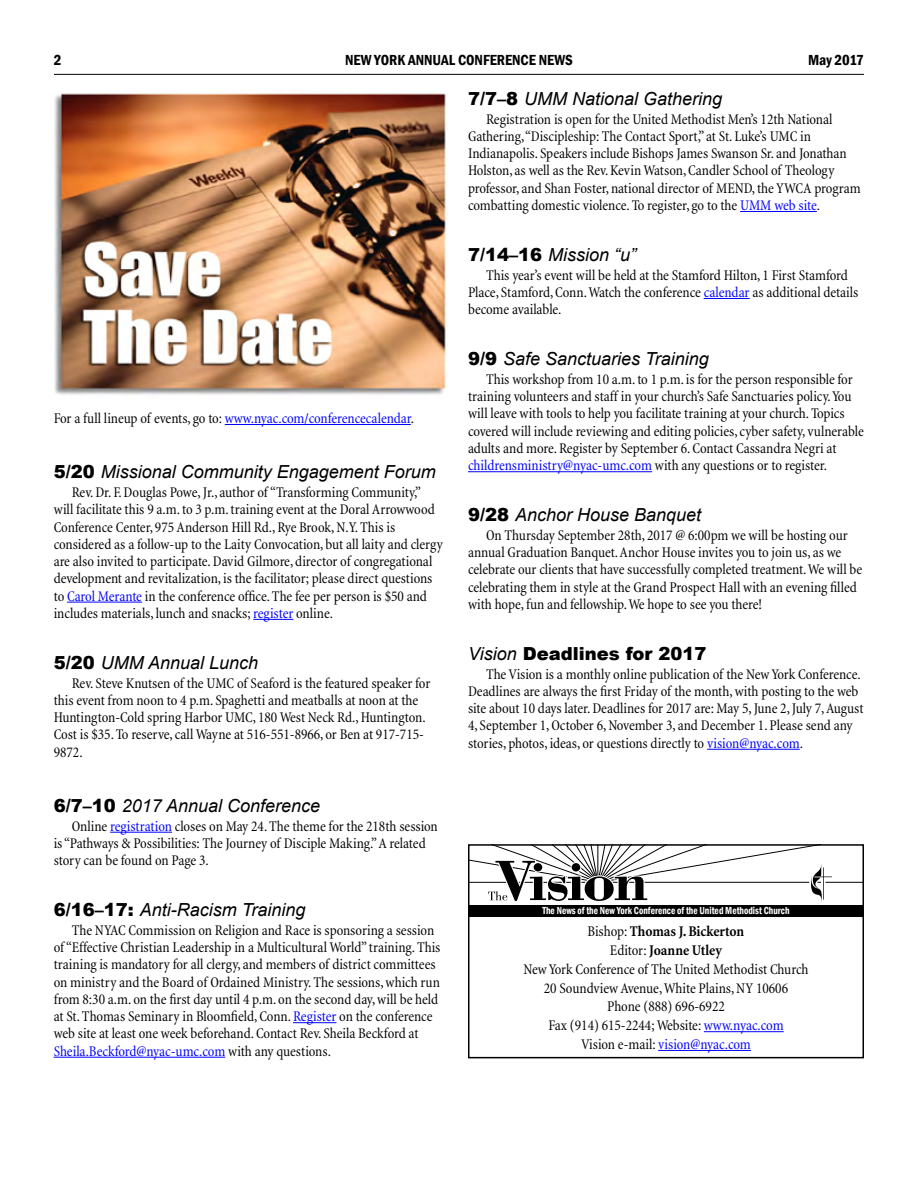
<style>
.page{position:relative;width:918px;height:1188px;background:#fff}
.page>*{position:absolute;margin:0;border:0;box-sizing:border-box;transform-origin:0 0}
.t1{font:italic 18px "Arial";color:#000}
.t2{font:900 18px "Arial";color:#000}
.t3{font:condensed 15px/17.2px "Minion";letter-spacing:-.005em;color:#000}
.t4{font:condensed 15px "Minion";letter-spacing:-.005em;color:#00f}
.t5{font:600 condensed 15px "Franklin Gothic";color:#000}
.t6{font:600 condensed 10.5px "Franklin Gothic";color:#fff;scale:.9 1}
.s1{color:#000}
.s2{font-weight:900;font-style:normal}
.s3{color:#00f}
.s4{font-weight:400;font-style:italic}
.s5{font-weight:700}
</style>
<div class="page">
<hr style="left:54px;top:74px;width:810px;height:1px;background:#000">
<div style="left:468px;top:905px;width:396px;height:12px;background:#000"></div>
<svg style="left:471px;top:847px;width:390px;height:55px"></svg>
<div style="left:468px;top:844px;width:396px;height:214px;border:2px solid #000"></div>
<img style="left:55px;top:93px;width:393px;height:302px">
<hr style="left:225px;top:424px;width:186px;height:1px;background:#00f">
<hr style="left:67px;top:602px;width:75px;height:1px;background:#00f">
<hr style="left:253px;top:619px;width:40px;height:1px;background:#00f">
<hr style="left:110px;top:832px;width:62px;height:1px;background:#00f">
<hr style="left:293px;top:1022px;width:43px;height:1px;background:#00f">
<hr style="left:54px;top:1057px;width:171px;height:1px;background:#00f">
<hr style="left:704px;top:1031px;width:80px;height:1px;background:#00f">
<hr style="left:658px;top:1050px;width:93px;height:1px;background:#00f">
<hr style="left:740px;top:211px;width:77px;height:1px;background:#00f">
<hr style="left:704px;top:298px;width:46px;height:1px;background:#00f">
<hr style="left:468px;top:471px;width:184px;height:1px;background:#00f">
<hr style="left:707px;top:749px;width:93px;height:1px;background:#00f">
<p class="t5" style="left:54px;top:49px;width:9px">2</p>
<p class="t5" style="left:345px;top:49px;width:229px">NEW YORK ANNUAL CONFERENCE NEWS</p>
<p class="t5" style="left:808px;top:49px;width:57px">May 2017</p>
<p class="t4" style="left:54px;top:410px;width:362px"><span class="s1">For a full lineup of events, go to:</span> www.nyac.com/conferencecalendar<span class="s1">.</span></p>
<p class="t1" style="left:54px;top:460px;width:384px"><span class="s2">5/20</span> Missional Community Engagement Forum</p>
<p class="t3" style="left:54px;top:484px;width:391px;text-indent:18px">Rev. Dr. F. Douglas Powe, Jr., author of “Transforming Community,” will facilitate this 9 a.m. to 3 p.m. training event at the Doral Arrowwood Conference Center, 975 Anderson Hill Rd., Rye Brook, N.Y. This is considered as a follow-up to the Laity Convocation, but all laity and clergy are also invited to participate. David Gilmore, director of congregational development and revitalization, is the facilitator; please direct questions to <span class="s3">Carol Merante</span> in the conference office. The fee per person is $50 and includes materials, lunch and snacks; <span class="s3">register</span> online.</p>
<p class="t1" style="left:54px;top:651px;width:206px"><span class="s2">5/20</span> UMM Annual Lunch</p>
<p class="t3" style="left:54px;top:675px;width:378px;text-indent:18px">Rev. Steve Knutsen of the UMC of Seaford is the featured speaker for this event from noon to 4 p.m. Spaghetti and meatballs at noon at the Huntington-Cold spring Harbor UMC, 180 West Neck Rd., Huntington.<br>Cost is $35. To reserve, call Wayne at 516-551-8966, or Ben at 917-715- 9872.</p>
<p class="t1" style="left:468px;top:87px;width:256px"><span class="s2">7/7–8</span> UMM National Gathering</p>
<p class="t3" style="left:468px;top:111px;width:394px;text-indent:18px">Registration is open for the United Methodist Men’s 12th National Gathering, “Discipleship: The Contact Sport,” at St. Luke’s UMC in Indianapolis. Speakers include Bishops James Swanson Sr. and Jonathan Holston, as well as the Rev. Kevin Watson, Candler School of Theology professor, and Shan Foster, national director of MEND, the YWCA program combatting domestic violence. To register, go to the <span class="s3">UMM web site</span>.</p>
<p class="t1" style="left:468px;top:243px;width:170px"><span class="s2">7/14–16</span> Mission “u”</p>
<p class="t3" style="left:468px;top:267px;width:392px;text-indent:18px">This year’s event will be held at the Stamford Hilton, 1 First Stamford<br>Place, Stamford, Conn. Watch the conference <span class="s3">calendar</span> as additional details become available.</p>
<p class="t1" style="left:468px;top:347px;width:242px"><span class="s2">9/9</span> Safe Sanctuaries Training</p>
<p class="t3" style="left:468px;top:371px;width:398px;text-indent:18px">This workshop from 10 a.m. to 1 p.m. is for the person responsible for training volunteers and staff in your church’s Safe Sanctuaries policy. You will leave with tools to help you facilitate training at your church. Topics covered will include reviewing and editing policies, cyber safety, vulnerable adults and more. Register by September 6. Contact Cassandra Negri at <span class="s3">childrensministry@nyac-umc.com</span> with any questions or to register.</p>
<p class="t1" style="left:468px;top:503px;width:235px"><span class="s2">9/28</span> Anchor House Banquet</p>
<p class="t3" style="left:468px;top:527px;width:396px;text-indent:18px">On Thursday September 28th, 2017 @ 6:00pm we will be hosting our annual Graduation Banquet. Anchor House invites you to join us, as we celebrate our clients that have successfully completed treatment. We will be celebrating them in style at the Grand Prospect Hall with an evening filled with hope, fun and fellowship. We hope to see you there!</p>
<p class="t2" style="left:468px;top:640px;width:240px"><span class="s4">Vision</span> Deadlines for 2017</p>
<p class="t3" style="left:468px;top:666px;width:397px;text-indent:18px">The Vision is a monthly online publication of the New York Conference.<br>Deadlines are always the first Friday of the month, with posting to the web site about 10 days later. Deadlines for 2017 are: May 5, June 2, July 7, August 4, September 1, October 6, November 3, and December 1. Please send any stories, photos, ideas, or questions directly to <span class="s3">vision@nyac.com</span>.</p>
<p class="t1" style="left:54px;top:794px;width:268px"><span class="s2">6/7–10</span> 2017 Annual Conference</p>
<p class="t3" style="left:54px;top:818px;width:386px;text-indent:18px">Online <span class="s3">registration</span> closes on May 24. The theme for the 218th session is “Pathways &amp; Possibilities: The Journey of Disciple Making.” A related story can be found on Page 3.</p>
<p class="t1" style="left:54px;top:898px;width:253px"><span class="s2">6/16–17:</span> Anti-Racism Training</p>
<p class="t3" style="left:54px;top:922px;width:388px;text-indent:18px">The NYAC Commission on Religion and Race is sponsoring a session of “Effective Christian Leadership in a Multicultural World” training. This training is mandatory for all clergy, and members of district committees on ministry and the Board of Ordained Ministry. The sessions, which run from 8:30 a.m. on the first day until 4 p.m. on the second day, will be held at St. Thomas Seminary in Bloomfield, Conn. <span class="s3">Register</span> on the conference web site at least one week beforehand. Contact Rev. Sheila Beckford at <span class="s3">Sheila.Beckford@nyac-umc.com</span> with any questions.</p>
<p class="t3" style="left:523px;top:923px;width:287px;line-height:18.8px;text-align:center">Bishop: <span class="s5">Thomas J. Bickerton<br></span>Editor: <span class="s5">Joanne Utley<br></span>New York Conference of The United Methodist Church 20 Soundview Avenue, White Plains, NY 10606<br>Phone (888) 696-6922<br>Fax (914) 615-2244; Website: <span class="s3">www.nyac.com<br></span>Vision e-mail: <span class="s3">vision@nyac.com</span></p>
<p class="t6" style="left:542px;top:904px;width:276px">The News of the New York Conference of the United Methodist Church</p>
</div>
